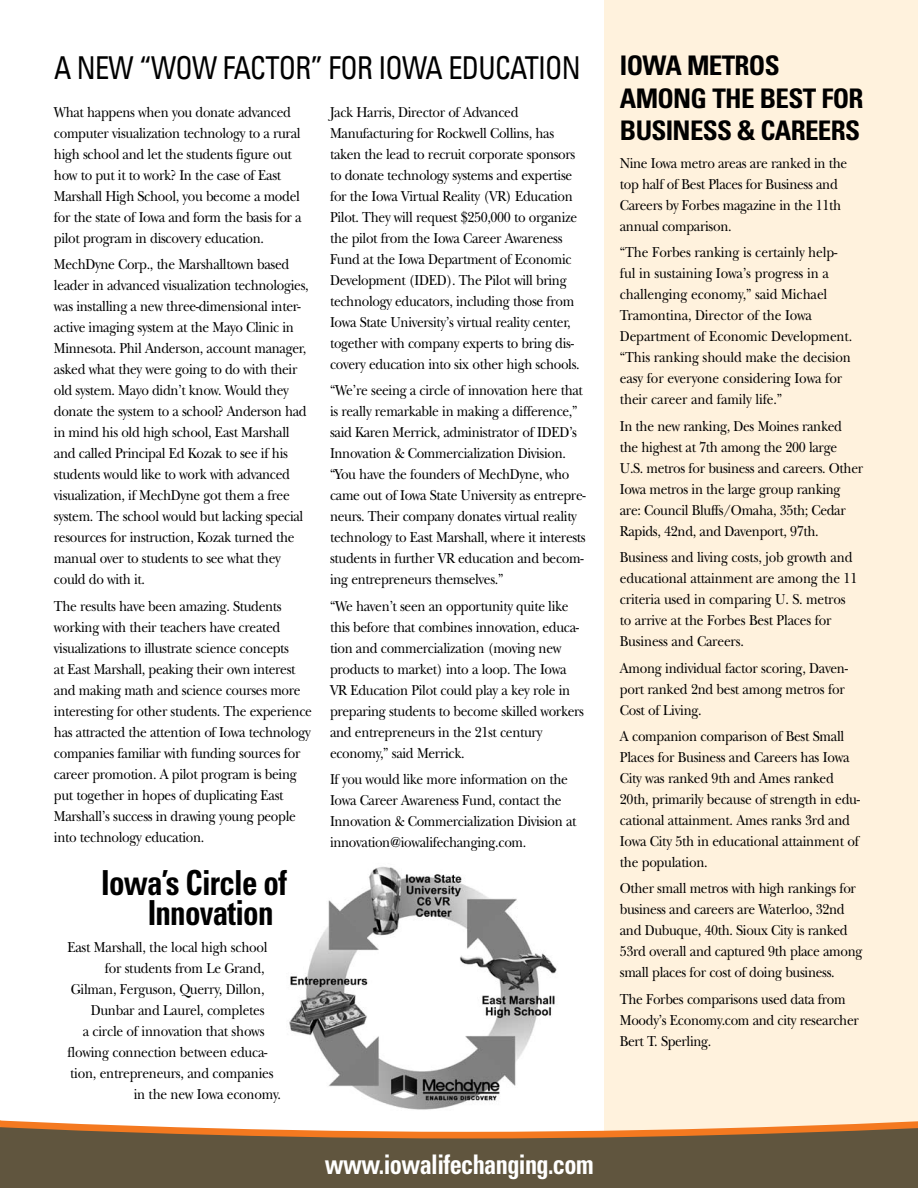
<style>
.page{position:relative;width:918px;height:1188px;background:#fff}
.page>*{position:absolute;margin:0;border:0;box-sizing:border-box;transform-origin:0 0}
.t1{font:700 condensed 34.5px/30px "Univers";letter-spacing:-.025em;color:#000;scale:.9 1}
.t2{font:condensed 31.5px "Univers";letter-spacing:-.025em;color:#000;scale:.9 1}
.t3{font:700 condensed 27px/32.4px "Univers";letter-spacing:-.025em;color:#000}
.t4{font:700 condensed 27px "Univers";letter-spacing:-.025em;color:#fff;scale:.9 1}
.t5{font:15px/21px "New Baskerville";letter-spacing:-.025em;color:#000;scale:.9 1}
</style>
<div class="page">
<img style="left:289px;top:866px;width:268px;height:244px">
<div style="left:604px;top:0;width:314px;height:1188px;background:#fff2dd"></div>
<svg style="left:0;top:1120px;width:918px;height:7px"></svg>
<svg style="left:0;top:1127px;width:918px;height:61px;background:#735d41"></svg>
<h2 class="t2" style="left:54px;top:48px;width:581px">A NEW “WOW FACTOR” FOR IOWA ED UCATI ON</h2>
<p class="t5" style="left:54px;top:102px;width:277px">What happens when you donate advanced computer visualization technology to a rural high school and let the students figure out how to put it to work? In the case of East Marshall High School, you become a model for the state of Iowa and form the basis for a pilot program in discovery education.</p>
<p class="t5" style="left:54px;top:254px;width:285px">MechDyne Corp., the Marshalltown based leader in advanced visualization technologies, was installing a new three-dimensional inter&shy;active imaging system at the Mayo Clinic in Minnesota. Phil Anderson, account manager, asked what they were going to do with their old system. Mayo didn’t know. Would they donate the system to a school? Anderson had in mind his old high school, East Marshall and called Principal Ed Kozak to see if his students would like to work with advanced visualization, if MechDyne got them a free system. The school would but lacking special resources for instruction, Kozak turned the manual over to students to see what they could do with it.</p>
<p class="t5" style="left:54px;top:596px;width:288px">The results have been amazing. Students working with their teachers have created visualizations to illustrate science concepts<br>at East Marshall, peaking their own interest and making math and science courses more interesting for other students. The experience has attracted the attention of Iowa technology companies familiar with funding sources for career promotion. A pilot program is being put together in hopes of duplicating East Marshall’s success in drawing young people into technology education.</p>
<h1 class="t1" style="left:148px;top:867px;width:156px;text-indent:-46px">Iowa’s Circle of<br>Innovation</h1>
<p class="t5" style="left:67px;top:937px;width:224px">East Marshall, the local high school</p>
<p class="t5" style="left:105px;top:958px;width:179px">for students from Le Grand,</p>
<p class="t5" style="left:71px;top:979px;width:217px">Gilman, Ferguson, Querry, Dillon,</p>
<p class="t5" style="left:91px;top:1000px;width:195px">Dunbar and Laurel, completes</p>
<p class="t5" style="left:83px;top:1021px;width:204px">a circle of innovation that shows</p>
<p class="t5" style="left:68px;top:1042px;width:224px">flowing connection between educa-</p>
<p class="t5" style="left:70px;top:1063px;width:227px">tion, entrepreneurs, and companies</p>
<p class="t5" style="left:134px;top:1084px;width:165px">in the new Iowa economy.</p>
<p class="t5" style="left:330px;top:102px;width:279px">Jack Harris, Director of Advanced Manufacturing for Rockwell Collins, has taken the lead to recruit corporate sponsors to donate technology systems and expertise for the Iowa Virtual Reality (VR) Education Pilot. They will request $250,000 to organize the pilot from the Iowa Career Awareness Fund at the Iowa Department of Economic Development (IDED). The Pilot will bring technology educators, including those from Iowa State University’s virtual reality center, together with company experts to bring dis&shy;covery education into six other high schools.</p>
<p class="t5" style="left:330px;top:380px;width:286px">“We’re seeing a circle of innovation here that is really remarkable in making a difference,” said Karen Merrick, administrator of IDED’s Innovation &amp; Commercialization Division. “You have the founders of MechDyne, who came out of Iowa State University as entrepre&shy;neurs. Their company donates virtual reality technology to East Marshall, where it interests students in further VR education and becom&shy;ing entrepreneurs themselves.”</p>
<p class="t5" style="left:330px;top:596px;width:284px">“We haven’t seen an opportunity quite like this before that combines innovation, educa&shy;tion and commercialization (moving new products to market) into a loop. The Iowa VR Education Pilot could play a key role in preparing students to become skilled workers and entrepreneurs in the 21st century economy,” said Merrick.</p>
<p class="t5" style="left:330px;top:769px;width:275px">If you would like more information on the Iowa Career Awareness Fund, contact the Innovation &amp; Commercialization Division at innovation@iowalifechanging.com.</p>
<h3 class="t4" style="left:325px;top:1147px;width:300px">www.iowalifechanging.com</h3>
<h3 class="t3" style="left:620px;top:50px;width:245px">Iowa metros among the best for<br>Business &amp; Careers</h3>
<p class="t5" style="left:620px;top:153px;width:254px">Nine Iowa metro areas are ranked in the top half of Best Places for Business and Careers by Forbes magazine in the 11th annual comparison.</p>
<p class="t5" style="left:620px;top:242px;width:260px">“The Forbes ranking is certainly help&shy;ful in sustaining Iowa’s progress in a challenging economy,” said Michael Tramontina, Director of the Iowa Department of Economic Development. “This ranking should make the decision easy for everyone considering Iowa for their career and family life.”</p>
<p class="t5" style="left:620px;top:416px;width:272px">In the new ranking, Des Moines ranked the highest at 7th among the 200 large U.S. metros for business and careers. Other Iowa metros in the large group ranking are: Council Bluffs/Omaha, 35th; Cedar Rapids, 42nd, and Davenport, 97th.</p>
<p class="t5" style="left:620px;top:547px;width:265px">Business and living costs, job growth and educational attainment are among the 11 criteria used in comparing U. S. metros to arrive at the Forbes Best Places for Business and Careers.</p>
<p class="t5" style="left:620px;top:657px;width:255px">Among individual factor scoring, Daven&shy;port ranked 2nd best among metros for<br>Cost of Living.</p>
<p class="t5" style="left:620px;top:726px;width:268px">A companion comparison of Best Small Places for Business and Careers has Iowa City was ranked 9th and Ames ranked 20th, primarily because of strength in edu&shy;cational attainment. Ames ranks 3rd and Iowa City 5th in educational attainment of the population.</p>
<p class="t5" style="left:620px;top:878px;width:271px">Other small metros with high rankings for business and careers are Waterloo, 32nd and Dubuque, 40th. Sioux City is ranked 53rd overall and captured 9th place among small places for cost of doing business.</p>
<p class="t5" style="left:620px;top:989px;width:267px">The Forbes comparisons used data from<br>Moody’s Economy.com and city researcher<br>Bert T. Sperling.</p>
</div>
